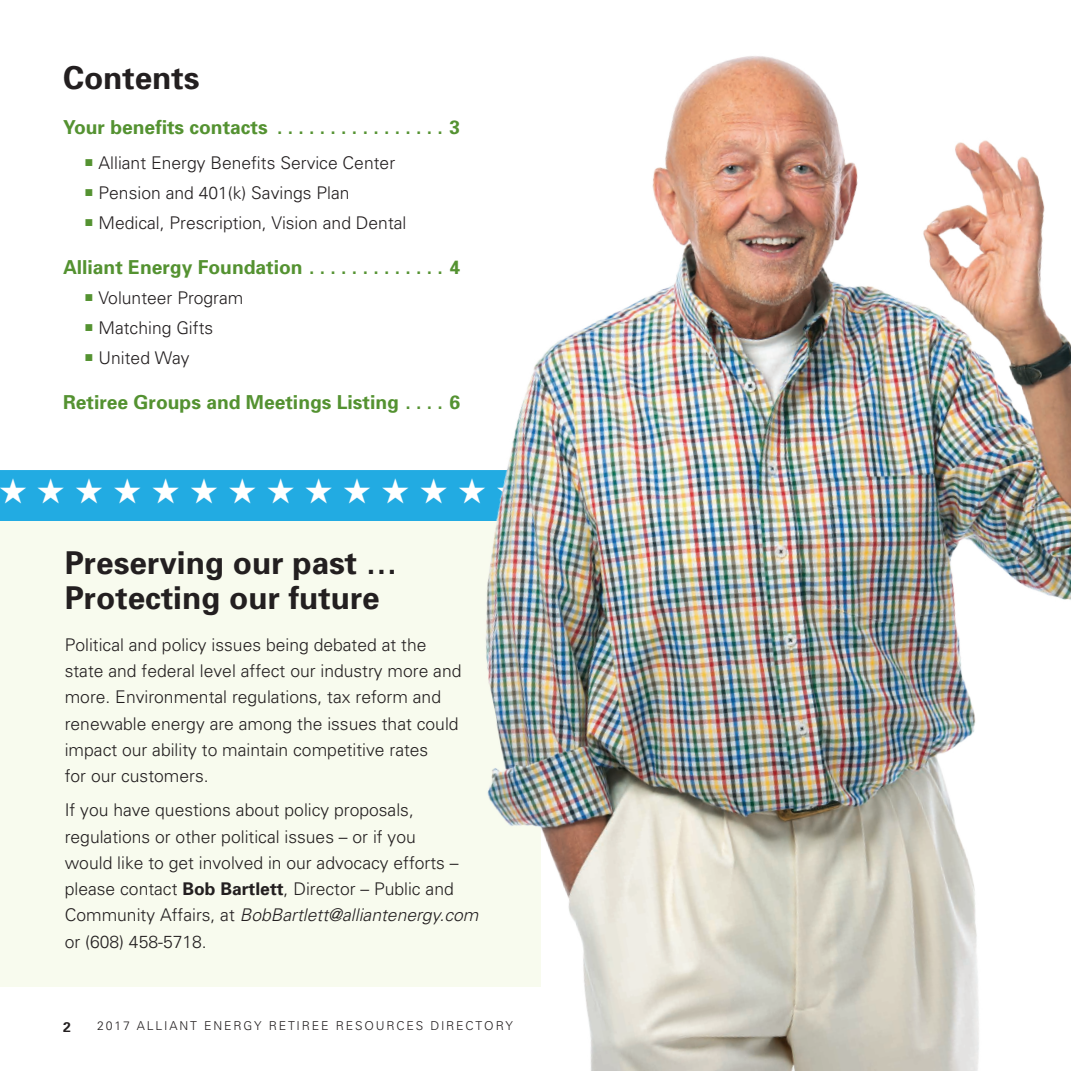
<style>
.page{position:relative;width:1071px;height:1071px;background:#fff}
.page>*{position:absolute;margin:0;border:0;box-sizing:border-box;transform-origin:0 0}
.t1{font:35px "Zapf Dingbats";color:#fff}
.t2{font:700 31.5px/35px "Univers";color:#231f20}
.t3{font:700 19.25px "Univers";color:#549231}
.t4{font:300 17.5px/26.2px "Univers";color:#231f20}
.t5{font:700 14px "Univers";color:#231f20}
.t6{font:300 12.25px "Univers";letter-spacing:.15em;color:#231f20}
.s1{color:#549231}
.s2{font-weight:700}
.s3{font-style:italic}
</style>
<div class="page">
<div style="left:0;top:512px;width:540px;height:475px;background:#f8fbee"></div>
<div style="left:0;top:475px;width:540px;height:46px;background:#22abe2"></div>
<div style="left:0;top:470px;width:540px;height:42px;background:#22abe2"></div>
<img style="left:485px;top:56px;width:586px;height:1015px">
<h2 class="t2" style="left:63px;top:59px;width:138px">Contents</h2>
<p class="t3" style="left:63px;top:115px;width:399px">Your benefits contacts . . . . . . . . . . . . . . . . 3</p>
<p class="t4" style="left:84px;top:149px;width:313px"><span class="s1">○</span> Alliant Energy Benefits Service Center</p>
<p class="t4" style="left:84px;top:179px;width:267px"><span class="s1">○</span> Pension and 401(k) Savings Plan</p>
<p class="t4" style="left:84px;top:209px;width:324px"><span class="s1">○</span> Medical, Prescription, Vision and Dental</p>
<p class="t3" style="left:63px;top:255px;width:399px">Alliant Energy Foundation . . . . . . . . . . . . . 4</p>
<p class="t4" style="left:84px;top:284px;width:161px"><span class="s1">○</span> Volunteer Program</p>
<p class="t4" style="left:84px;top:314px;width:131px"><span class="s1">○</span> Matching Gifts</p>
<p class="t4" style="left:84px;top:344px;width:107px"><span class="s1">○</span> United Way</p>
<p class="t3" style="left:63px;top:390px;width:399px">Retiree Groups and Meetings Listing . . . . 6</p>
<h1 class="t1" style="left:-2px;top:475px;width:528px">★ ★ ★ ★ ★ ★ ★ ★ ★ ★ ★ ★ ★ ★</h1>
<h2 class="t2" style="left:65px;top:544px;width:334px">Preserving our past …<br>Protecting our future</h2>
<p class="t4" style="left:65px;top:631px;width:398px">Political and policy issues being debated at the state and federal level affect our industry more and more. Environmental regulations, tax reform and renewable energy are among the issues that could impact our ability to maintain competitive rates<br>for our customers.</p>
<p class="t4" style="left:65px;top:796px;width:415px">If you have questions about policy proposals, regulations or other political issues – or if you<br>would like to get involved in our advocacy efforts – please contact <span class="s2">Bob Bartlett</span>, Director – Public and Community Affairs, at <span class="s3">BobBartlett@alliantenergy.com </span>or (608) 458-5718.</p>
<p class="t5" style="left:63px;top:1018px;width:9px">2</p>
<p class="t6" style="left:97px;top:1018px;width:417px">2017 ALLIANT ENERGY RETIREE RESOURCES DIRECTORY</p>
</div>
